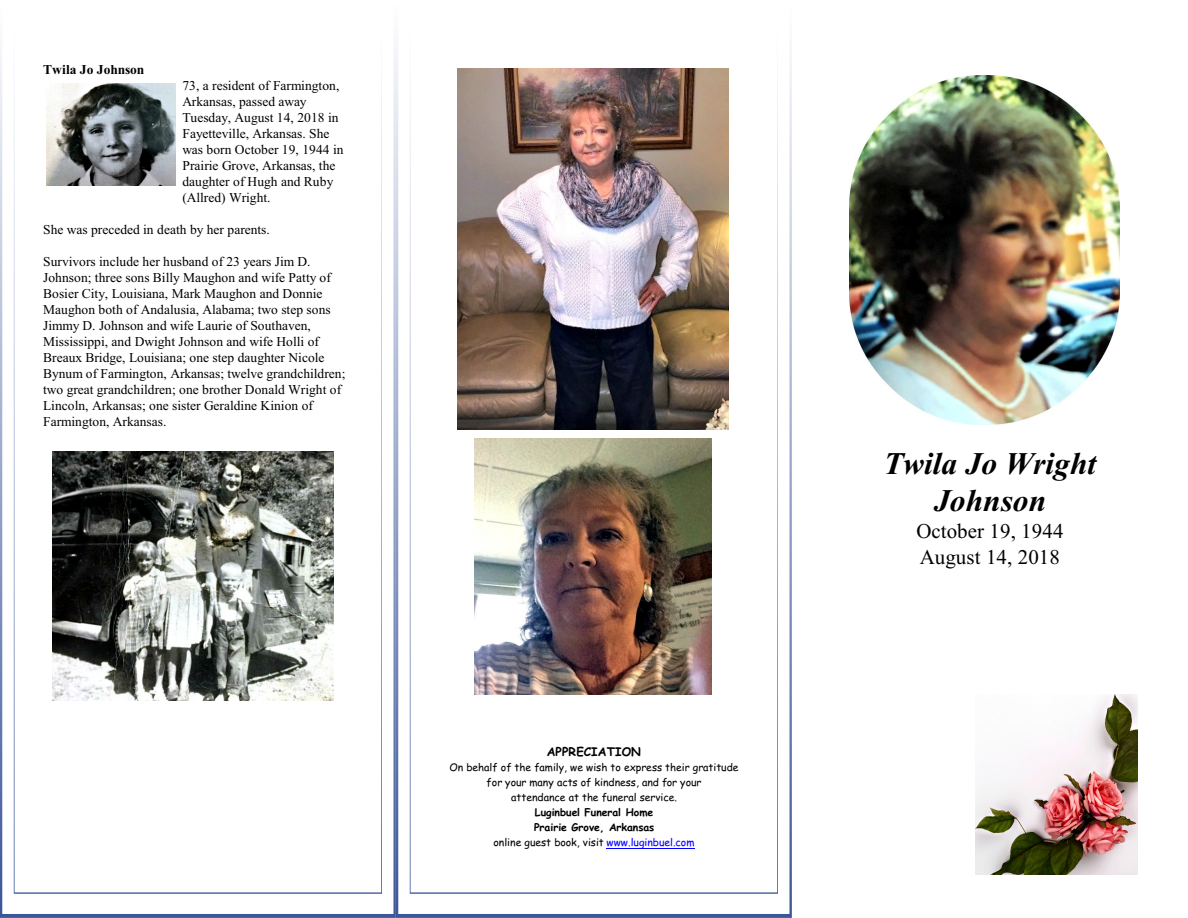
<style>
.page{position:relative;width:1188px;height:918px;background:#fff}
.page>*{position:absolute;margin:0;border:0;box-sizing:border-box;transform-origin:0 0}
.t1{font:italic 700 31.5px/37.2px "Times New Roman";color:#000;text-align:center}
.t2{font:21px/25.2px "Times New Roman";letter-spacing:.005em;color:#000}
.t3{font:13.5px/16px "Times New Roman";color:#000}
.t4{font:700 13.5px "Times New Roman";color:#000}
.t5{font:700 12px "Comic Sans MS";letter-spacing:.005em;color:#000}
.t6{font:10.5px/15px "Comic Sans MS";color:#000;text-align:center}
.t7{font:700 10.5px/15px "Comic Sans MS";color:#000;text-align:center}
.s1{font-weight:400}
.s2{font-weight:400;color:#00f}
</style>
<div class="page">
<img style="left:0;top:50px;width:792px;height:868px">
<img style="left:14px;top:50px;width:368px;height:844px">
<img style="left:410px;top:50px;width:368px;height:844px">
<img style="left:46px;top:83px;width:130px;height:102px">
<img style="left:52px;top:451px;width:281px;height:250px">
<img style="left:458px;top:69px;width:270px;height:360px">
<img style="left:474px;top:439px;width:238px;height:256px">
<hr style="left:607px;top:848px;width:88px;height:1px;background:#00f">
<img style="left:849px;top:75px;width:271px;height:350px">
<img style="left:976px;top:695px;width:162px;height:180px">
<p class="t4" style="left:43px;top:65px;width:103px">Twila Jo Johnson</p>
<p class="t3" style="left:183px;top:79px;width:163px">73, a resident of Farmington,<br>Arkansas, passed away<br>Tuesday, August 14, 2018 in<br>Fayetteville, Arkansas. She was born October 19, 1944 in<br>Prairie Grove, Arkansas, the daughter of Hugh and Ruby (Allred) Wright.</p>
<p class="t3" style="left:43px;top:223px;width:228px">She was preceded in death by her parents.</p>
<p class="t3" style="left:43px;top:255px;width:304px">Survivors include her husband of 23 years Jim D.<br>Johnson; three sons Billy Maughon and wife Patty of Bosier City, Louisiana, Mark Maughon and Donnie Maughon both of Andalusia, Alabama; two step sons Jimmy D. Johnson and wife Laurie of Southaven, Mississippi, and Dwight Johnson and wife Holli of Breaux Bridge, Louisiana; one step daughter Nicole Bynum of Farmington, Arkansas; twelve grandchildren; two great grandchildren; one brother Donald Wright of Lincoln, Arkansas; one sister Geraldine Kinion of Farmington, Arkansas.</p>
<p class="t5" style="left:547px;top:746px;width:96px">APPRECIATION</p>
<p class="t6" style="left:449px;top:761px;width:291px">On behalf of the family, we wish to express their gratitude for your many acts of kindness, and for your<br>attendance at the funeral service.</p>
<p class="t7" style="left:493px;top:806px;width:203px">Luginbuel Funeral Home<br>Prairie Grove, Arkansas<br><span class="s1">online guest book, visit</span> <span class="s2">www.luginbuel.com</span></p>
<h1 class="t1" style="left:884px;top:448px;width:214px">Twila Jo Wright<br>Johnson</h1>
<h2 class="t2" style="left:916px;top:521px;width:149px">October 19, 1944<br>August 14, 2018</h2>
</div>
